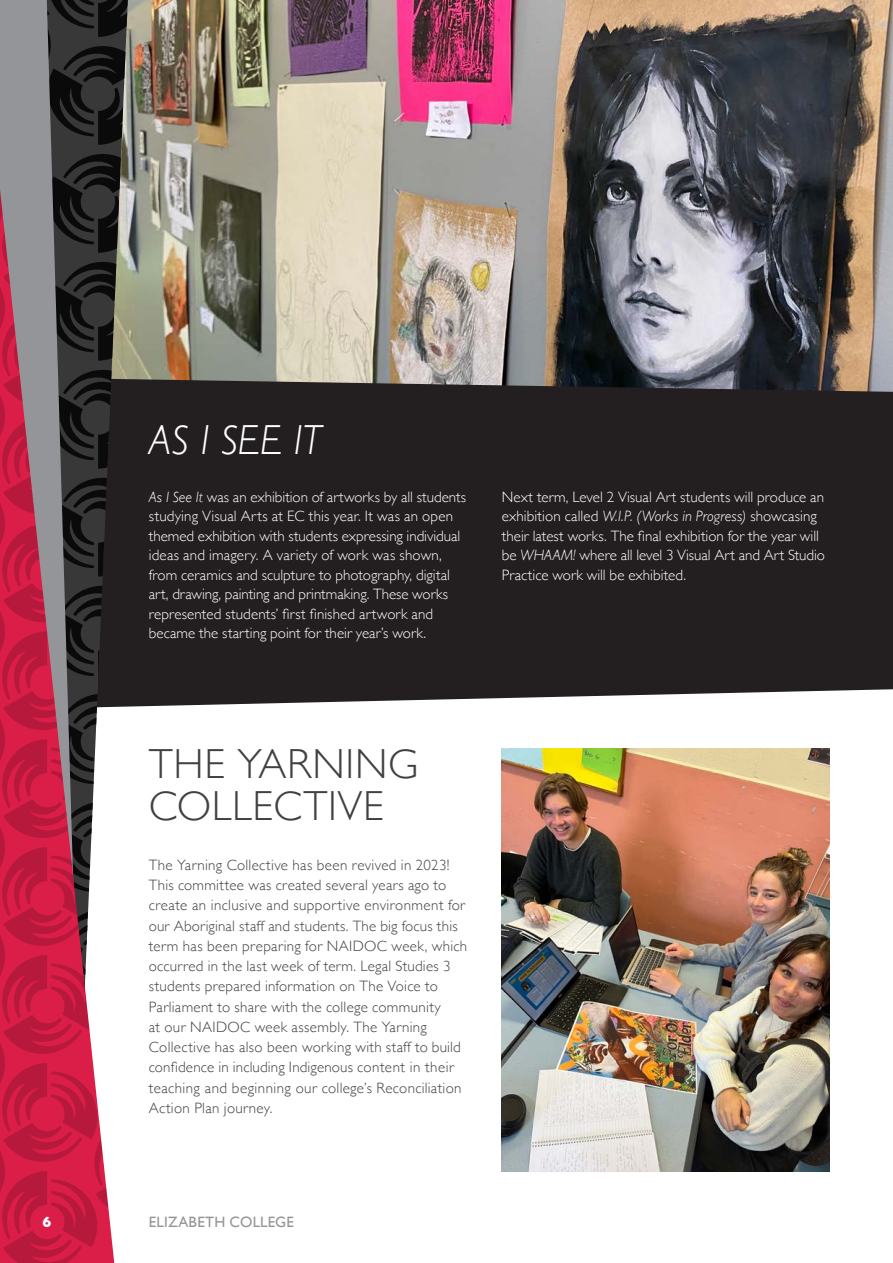
<style>
.page{position:relative;width:893px;height:1263px;background:#fff}
.page>*{position:absolute;margin:0;border:0;box-sizing:border-box;transform-origin:0 0}
.t1{font:300 42px/42px "Gill Sans";letter-spacing:.015em;color:#414042}
.t2{font:italic 300 42px "Gill Sans";color:#fff}
.t3{font:300 15px/19.5px "Gill Sans";color:#fff}
.t4{font:300 15px/20.2px "Gill Sans";letter-spacing:.02em;color:#414042}
.t5{font:15px "Gill Sans";letter-spacing:.015em;color:#939598}
.t6{font:700 15px "Gill Sans";color:#fff}
.s1{font-style:italic}
</style>
<div class="page">
<div style="left:68px;top:0;width:825px;height:799px;background:#231f20"></div>
<svg style="left:129px;top:689px;width:764px;height:483px"></svg>
<img style="left:129px;top:0;width:764px;height:392px">
<img style="left:502px;top:749px;width:327px;height:422px">
<svg style="left:0;top:0;width:129px;height:1263px"></svg>
<h1 class="t2" style="left:149px;top:416px;width:174px">AS I SEE IT</h1>
<p class="t3" style="left:149px;top:487px;width:319px"><span class="s1">As I See It</span> was an exhibition of artworks by all students studying Visual Arts at EC this year. It was an open themed exhibition with students expressing individual ideas and imagery. A variety of work was shown, from ceramics and sculpture to photography, digital art, drawing, painting and printmaking. These works represented students’ first finished artwork and became the starting point for their year’s work.</p>
<p class="t3" style="left:502px;top:487px;width:325px">Next term, Level 2 Visual Art students will produce an exhibition called <span class="s1">W.I.P. (Works in Progress)</span> showcasing their latest works. The final exhibition for the year will be <span class="s1">WHAAM!</span> where all level 3 Visual Art and Art Studio Practice work will be exhibited.</p>
<h1 class="t1" style="left:149px;top:741px;width:271px">THE YARNING<br>COLLECTIVE</h1>
<p class="t4" style="left:149px;top:854px;width:320px">The Yarning Collective has been revived in 2023!<br>This committee was created several years ago to create an inclusive and supportive environment for our Aboriginal staff and students. The big focus this term has been preparing for NAIDOC week, which occurred in the last week of term. Legal Studies 3 students prepared information on The Voice to Parliament to share with the college community<br>at our NAIDOC week assembly. The Yarning Collective has also been working with staff to build confidence in including Indigenous content in their teaching and beginning our college’s Reconciliation Action Plan journey.</p>
<p class="t6" style="left:43px;top:1209px;width:10px">6</p>
<p class="t5" style="left:149px;top:1213px;width:147px">ELIZABETH COLLEGE</p>
</div>
